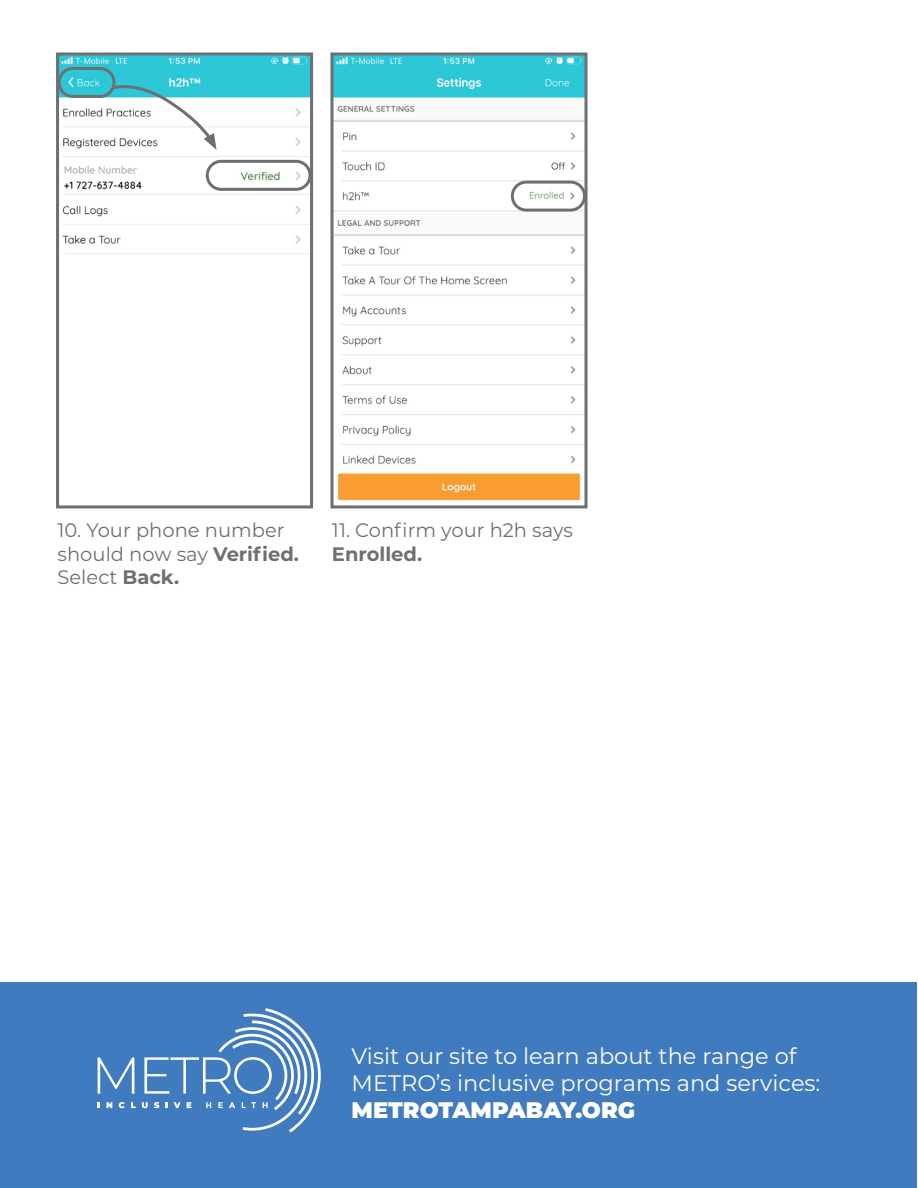
<style>
.page{position:relative;width:918px;height:1188px;background:#fff}
.page>*{position:absolute;margin:0;border:0;box-sizing:border-box;transform-origin:0 0}
.t1{font:22.5px/27px "Montserrat";color:#fff}
.t2{font:900 22.5px "Montserrat";color:#fff}
.t3{font:19.5px/23.4px "Montserrat";color:#6d6f72}
.s1{font-weight:700}
</style>
<div class="page">
<img style="left:60px;top:56px;width:249px;height:198px">
<div style="left:56px;top:52px;width:257px;height:456px;border:3px solid #6d6f72"></div>
<img style="left:334px;top:56px;width:250px;height:445px">
<div style="left:330px;top:52px;width:258px;height:456px;border:3px solid #6d6f72"></div>
<div style="left:206px;top:160px;width:106px;height:31px;border:3px solid #6d6f72;border-radius:14px"></div>
<div style="left:58px;top:67px;width:58px;height:31px;border:3px solid #6d6f72;border-radius:14px"></div>
<div style="left:511px;top:181px;width:75px;height:31px;border:3px solid #6d6f72;border-radius:14px"></div>
<svg style="left:111px;top:81px;width:106px;height:69px"></svg>
<div style="left:0;top:983px;width:916px;height:205px;background:#407bbf"></div>
<svg style="left:98px;top:1057px;width:36px;height:37px"></svg>
<svg style="left:98px;top:1102px;width:2px;height:6px"></svg>
<svg style="left:106px;top:1102px;width:6px;height:6px"></svg>
<svg style="left:119px;top:1102px;width:6px;height:6px"></svg>
<svg style="left:131px;top:1102px;width:5px;height:6px"></svg>
<svg style="left:142px;top:1008px;width:179px;height:124px"></svg>
<p class="t3" style="left:58px;top:518px;width:243px">10. Your phone number should now say <span class="s1">Verified.<br></span>Select <span class="s1">Back.</span></p>
<p class="t3" style="left:332px;top:518px;width:243px">11. Confirm your h2h says<br><span class="s1">Enrolled.</span></p>
<p class="t1" style="left:352px;top:1042px;width:470px">Visit our site to learn about the range of<br>METRO’s inclusive programs and services:</p>
<p class="t2" style="left:352px;top:1093px;width:285px">METROTAMPABAY.ORG</p>
</div>
